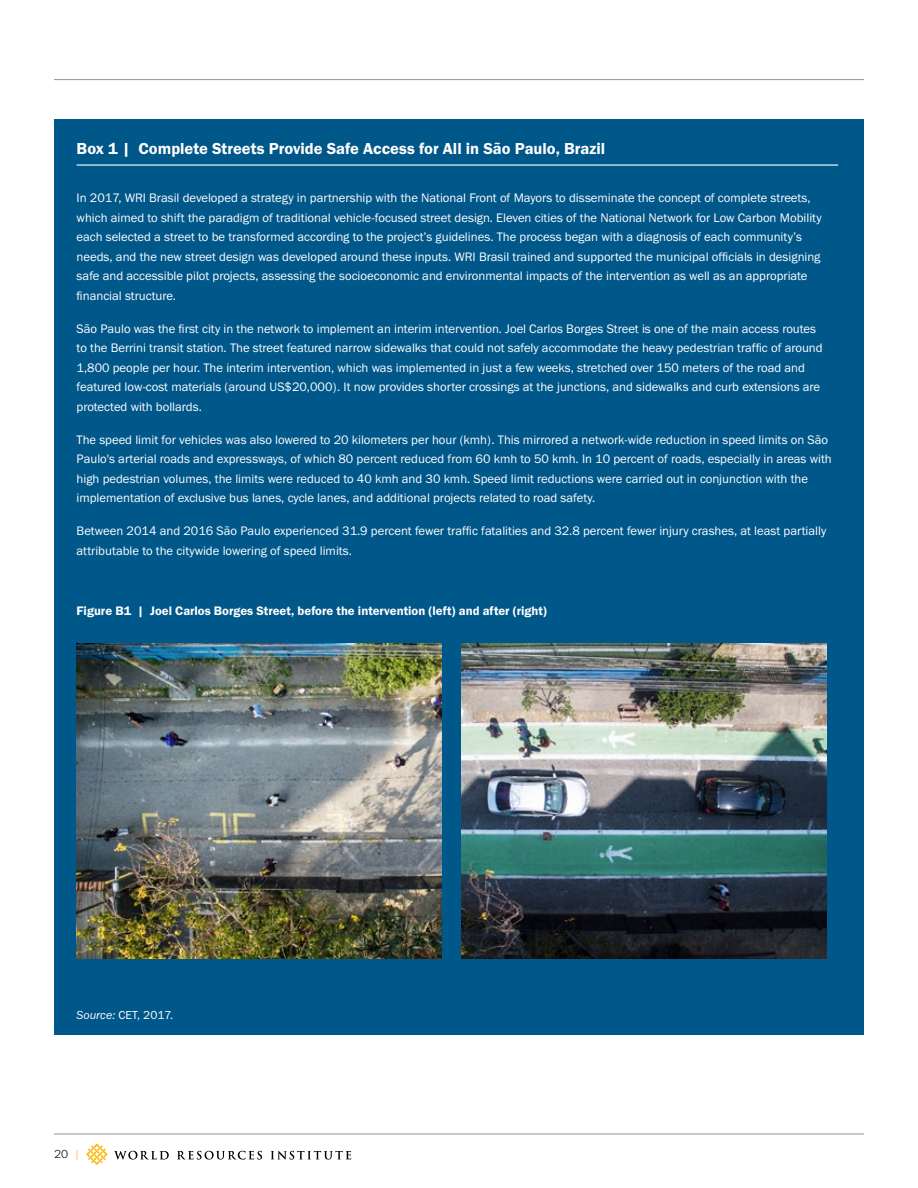
<style>
.page{position:relative;width:918px;height:1188px;background:#fff}
.page>*{position:absolute;margin:0;border:0;box-sizing:border-box;transform-origin:0 0}
.t1{font:16.5px "Franklin Gothic URW Dem";color:#fff}
.t2{font:12.75px/19.5px "Franklin Gothic URW Boo";color:#fff}
.t3{font:12.75px "Franklin Gothic URW Dem";color:#fff}
.t4{font:12px "Franklin Gothic URW Boo";color:#fff}
.t5{font:300 12px "Franklin Gothic URW";color:#000}
.s1{font-family:"Franklin Gothic URW Boo Ita"}
.s2{color:#fdb913}
</style>
<div class="page">
<hr style="left:54px;top:1134px;width:810px;height:1px;background:#94948b">
<svg style="left:86px;top:1143px;width:22px;height:22px"></svg>
<svg style="left:114px;top:1151px;width:55px;height:9px"></svg>
<svg style="left:177px;top:1151px;width:85px;height:9px"></svg>
<svg style="left:271px;top:1151px;width:80px;height:9px"></svg>
<hr style="left:54px;top:79px;width:810px;height:1px;background:#94948b">
<div style="left:54px;top:119px;width:810px;height:916px;background:#00578a"></div>
<hr style="left:77px;top:164px;width:761px;height:2px;background:#fff">
<img style="left:77px;top:643px;width:364px;height:315px">
<img style="left:462px;top:643px;width:364px;height:315px">
<p class="t1" style="left:77px;top:138px;width:530px">Box 1 | Complete Streets Provide Safe Access for All in São Paulo, Brazil</p>
<p class="t2" style="left:77px;top:188px;width:747px">In 2017, WRI Brasil developed a strategy in partnership with the National Front of Mayors to disseminate the concept of complete streets, which aimed to shift the paradigm of traditional vehicle-focused street design. Eleven cities of the National Network for Low Carbon Mobility each selected a street to be transformed according to the project’s guidelines. The process began with a diagnosis of each community’s needs, and the new street design was developed around these inputs. WRI Brasil trained and supported the municipal officials in designing safe and accessible pilot projects, assessing the socioeconomic and environmental impacts of the intervention as well as an appropriate financial structure.</p>
<p class="t2" style="left:77px;top:318px;width:748px">São Paulo was the first city in the network to implement an interim intervention. Joel Carlos Borges Street is one of the main access routes to the Berrini transit station. The street featured narrow sidewalks that could not safely accommodate the heavy pedestrian traffic of around 1,800 people per hour. The interim intervention, which was implemented in just a few weeks, stretched over 150 meters of the road and featured low-cost materials (around US$20,000). It now provides shorter crossings at the junctions, and sidewalks and curb extensions are protected with bollards.</p>
<p class="t2" style="left:77px;top:429px;width:757px">The speed limit for vehicles was also lowered to 20 kilometers per hour (kmh). This mirrored a network-wide reduction in speed limits on São Paulo's arterial roads and expressways, of which 80 percent reduced from 60 kmh to 50 kmh. In 10 percent of roads, especially in areas with high pedestrian volumes, the limits were reduced to 40 kmh and 30 kmh. Speed limit reductions were carried out in conjunction with the implementation of exclusive bus lanes, cycle lanes, and additional projects related to road safety.</p>
<p class="t2" style="left:77px;top:521px;width:751px">Between 2014 and 2016 São Paulo experienced 31.9 percent fewer traffic fatalities and 32.8 percent fewer injury crashes, at least partially attributable to the citywide lowering of speed limits.</p>
<p class="t3" style="left:77px;top:603px;width:472px">Figure B1 | Joel Carlos Borges Street, before the intervention (left) and after (right)</p>
<p class="t4" style="left:77px;top:1007px;width:98px"><span class="s1">Source:</span> CET, 2017.</p>
<p class="t5" style="left:54px;top:1146px;width:28px">20 <span class="s2">|</span></p>
</div>
